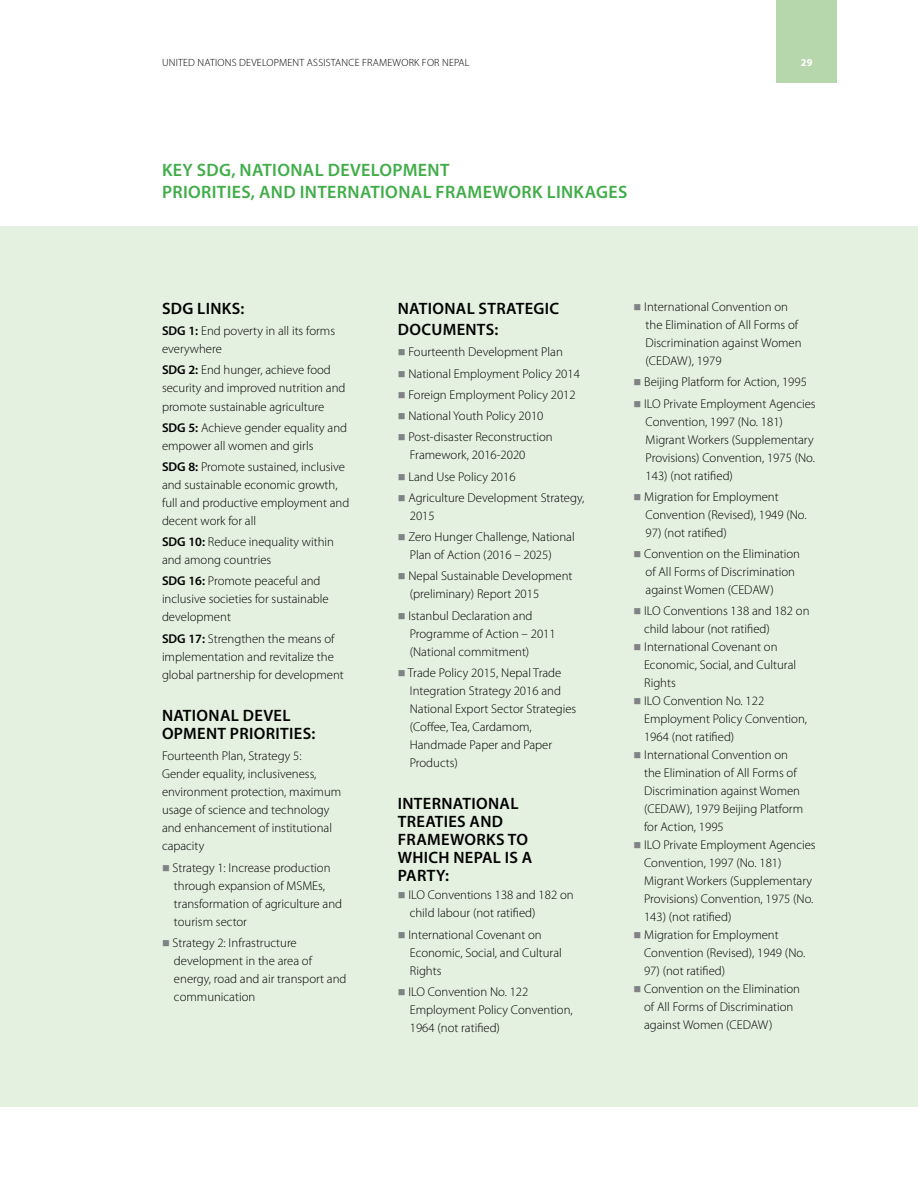
<style>
.page{position:relative;width:918px;height:1188px;background:#fff}
.page>*{position:absolute;margin:0;border:0;box-sizing:border-box;transform-origin:0 0}
.t1{font:600 18px/22.5px "Myriad Pro";letter-spacing:.02em;color:#41ad49}
.t2{font:600 16.5px/18px "Myriad Pro";letter-spacing:.02em;color:#000}
.t3{font:300 12.75px/18px "Myriad Pro";color:#000}
.t4{font:300 10.5px "Myriad Pro";letter-spacing:.02em;color:#000}
.t5{font:700 10.5px "Myriad Pro";color:#fff}
.s1{font-weight:600}
.s2{color:#808285}
</style>
<div class="page">
<div style="left:0;top:227px;width:918px;height:880px;background:#e4f0e0"></div>
<div style="left:777px;top:0;width:60px;height:82px;background:#b6d6ac"></div>
<p class="t4" style="left:162px;top:57px;width:309px">UNITED NATIONS DEVELOPMENT ASSISTANCE FRAMEWORK FOR NEPAL</p>
<p class="t5" style="left:801px;top:56px;width:13px">29</p>
<h1 class="t1" style="left:162px;top:158px;width:467px">KEY SDG, NATIONAL DEVELOPMENT<br>PRIORITIES, AND INTERNATIONAL FRAMEWORK LINKAGES</h1>
<p class="t2" style="left:162px;top:299px;width:84px">SDG LINKS:</p>
<p class="t3" style="left:162px;top:322px;width:175px"><span class="s1">SDG 1:</span> End poverty in all its forms everywhere</p>
<p class="t3" style="left:162px;top:361px;width:185px"><span class="s1">SDG 2:</span> End hunger, achieve food security and improved nutrition and promote sustainable agriculture</p>
<p class="t3" style="left:162px;top:419px;width:187px"><span class="s1">SDG 5:</span> Achieve gender equality and empower all women and girls</p>
<p class="t3" style="left:162px;top:458px;width:189px"><span class="s1">SDG 8:</span> Promote sustained, inclusive and sustainable economic growth, full and productive employment and decent work for all</p>
<p class="t3" style="left:162px;top:533px;width:174px"><span class="s1">SDG 10:</span> Reduce inequality within and among countries</p>
<p class="t3" style="left:162px;top:572px;width:168px"><span class="s1">SDG 16:</span> Promote peaceful and inclusive societies for sustainable development</p>
<p class="t3" style="left:162px;top:630px;width:183px"><span class="s1">SDG 17:</span> Strengthen the means of implementation and revitalize the global partnership for development</p>
<p class="t2" style="left:162px;top:706px;width:155px">NATIONAL DEVEL<br>OPMENT PRIORITIES:</p>
<p class="t3" style="left:162px;top:747px;width:181px">Fourteenth Plan, Strategy 5:<br>Gender equality, inclusiveness, environment protection, maximum usage of science and technology and enhancement of institutional capacity</p>
<p class="t3" style="left:174px;top:859px;width:170px;text-indent:-12px"><span class="s2">■</span> Strategy 1: Increase production through expansion of MSMEs, transformation of agriculture and tourism sector</p>
<p class="t3" style="left:174px;top:934px;width:174px;text-indent:-12px"><span class="s2">■</span> Strategy 2: Infrastructure development in the area of energy, road and air transport and communication</p>
<p class="t2" style="left:398px;top:297px;width:163px;line-height:21.3px">NATIONAL STRATEGIC<br>DOCUMENTS:</p>
<p class="t3" style="left:398px;top:343px;width:167px"><span class="s2">■</span> Fourteenth Development Plan</p>
<p class="t3" style="left:398px;top:365px;width:184px"><span class="s2">■</span> National Employment Policy 2014</p>
<p class="t3" style="left:398px;top:386px;width:179px"><span class="s2">■</span> Foreign Employment Policy 2012</p>
<p class="t3" style="left:398px;top:407px;width:147px"><span class="s2">■</span> National Youth Policy 2010</p>
<p class="t3" style="left:410px;top:428px;width:144px;text-indent:-12px"><span class="s2">■</span> Post-disaster Reconstruction<br>Framework, 2016-2020</p>
<p class="t3" style="left:398px;top:468px;width:119px"><span class="s2">■</span> Land Use Policy 2016</p>
<p class="t3" style="left:410px;top:489px;width:176px;text-indent:-12px"><span class="s2">■</span> Agriculture Development Strategy,<br>2015</p>
<p class="t3" style="left:410px;top:528px;width:166px;text-indent:-12px"><span class="s2">■</span> Zero Hunger Challenge, National<br>Plan of Action (2016 – 2025)</p>
<p class="t3" style="left:410px;top:567px;width:164px;text-indent:-12px"><span class="s2">■</span> Nepal Sustainable Development (preliminary) Report 2015</p>
<p class="t3" style="left:410px;top:607px;width:147px;text-indent:-12px"><span class="s2">■</span> Istanbul Declaration and<br>Programme of Action – 2011 (National commitment)</p>
<p class="t3" style="left:410px;top:664px;width:168px;text-indent:-12px"><span class="s2">■</span> Trade Policy 2015, Nepal Trade<br>Integration Strategy 2016 and<br>National Export Sector Strategies (Coffee, Tea, Cardamom,<br>Handmade Paper and Paper<br>Products)</p>
<p class="t2" style="left:398px;top:794px;width:136px">INTERNATIONAL<br>TREATIES AND<br>FRAMEWORKS TO<br>WHICH NEPAL IS A<br>PARTY:</p>
<p class="t3" style="left:410px;top:886px;width:165px;text-indent:-12px"><span class="s2">■</span> ILO Conventions 138 and 182 on child labour (not ratified)</p>
<p class="t3" style="left:410px;top:926px;width:154px;text-indent:-12px"><span class="s2">■</span> International Covenant on<br>Economic, Social, and Cultural<br>Rights</p>
<p class="t3" style="left:410px;top:983px;width:165px;text-indent:-12px"><span class="s2">■</span> ILO Convention No. 122<br>Employment Policy Convention,<br>1964 (not ratified)</p>
<p class="t3" style="left:646px;top:298px;width:158px;text-indent:-12px"><span class="s2">■</span> International Convention on the Elimination of All Forms of<br>Discrimination against Women (CEDAW), 1979</p>
<p class="t3" style="left:634px;top:373px;width:175px"><span class="s2">■</span> Beijing Platform for Action, 1995</p>
<p class="t3" style="left:646px;top:395px;width:172px;text-indent:-12px"><span class="s2">■</span> ILO Private Employment Agencies<br>Convention, 1997 (No. 181)<br>Migrant Workers (Supplementary<br>Provisions) Convention, 1975 (No.<br>143) (not ratified)</p>
<p class="t3" style="left:646px;top:488px;width:163px;text-indent:-12px"><span class="s2">■</span> Migration for Employment<br>Convention (Revised), 1949 (No.</p>
<p class="t3" style="left:646px;top:524px;width:83px">97) (not ratified)</p>
<p class="t3" style="left:646px;top:545px;width:156px;text-indent:-12px"><span class="s2">■</span> Convention on the Elimination of All Forms of Discrimination against Women (CEDAW)</p>
<p class="t3" style="left:644px;top:602px;width:167px;text-indent:-11px"><span class="s2">■</span> ILO Conventions 138 and 182 on child labour (not ratified)</p>
<p class="t3" style="left:644px;top:638px;width:154px;text-indent:-11px"><span class="s2">■</span> International Covenant on<br>Economic, Social, and Cultural<br>Rights</p>
<p class="t3" style="left:644px;top:692px;width:165px;text-indent:-11px"><span class="s2">■</span> ILO Convention No. 122<br>Employment Policy Convention,<br>1964 (not ratified)</p>
<p class="t3" style="left:644px;top:746px;width:161px;text-indent:-11px"><span class="s2">■</span> International Convention on the Elimination of All Forms of<br>Discrimination against Women (CEDAW), 1979 Beijing Platform for Action, 1995</p>
<p class="t3" style="left:644px;top:836px;width:173px;text-indent:-11px"><span class="s2">■</span> ILO Private Employment Agencies<br>Convention, 1997 (No. 181)<br>Migrant Workers (Supplementary<br>Provisions) Convention, 1975 (No.<br>143) (not ratified)</p>
<p class="t3" style="left:644px;top:926px;width:163px;text-indent:-11px"><span class="s2">■</span> Migration for Employment<br>Convention (Revised), 1949 (No.</p>
<p class="t3" style="left:644px;top:962px;width:83px">97) (not ratified)</p>
<p class="t3" style="left:644px;top:980px;width:157px;text-indent:-11px"><span class="s2">■</span> Convention on the Elimination of All Forms of Discrimination against Women (CEDAW)</p>
</div>
